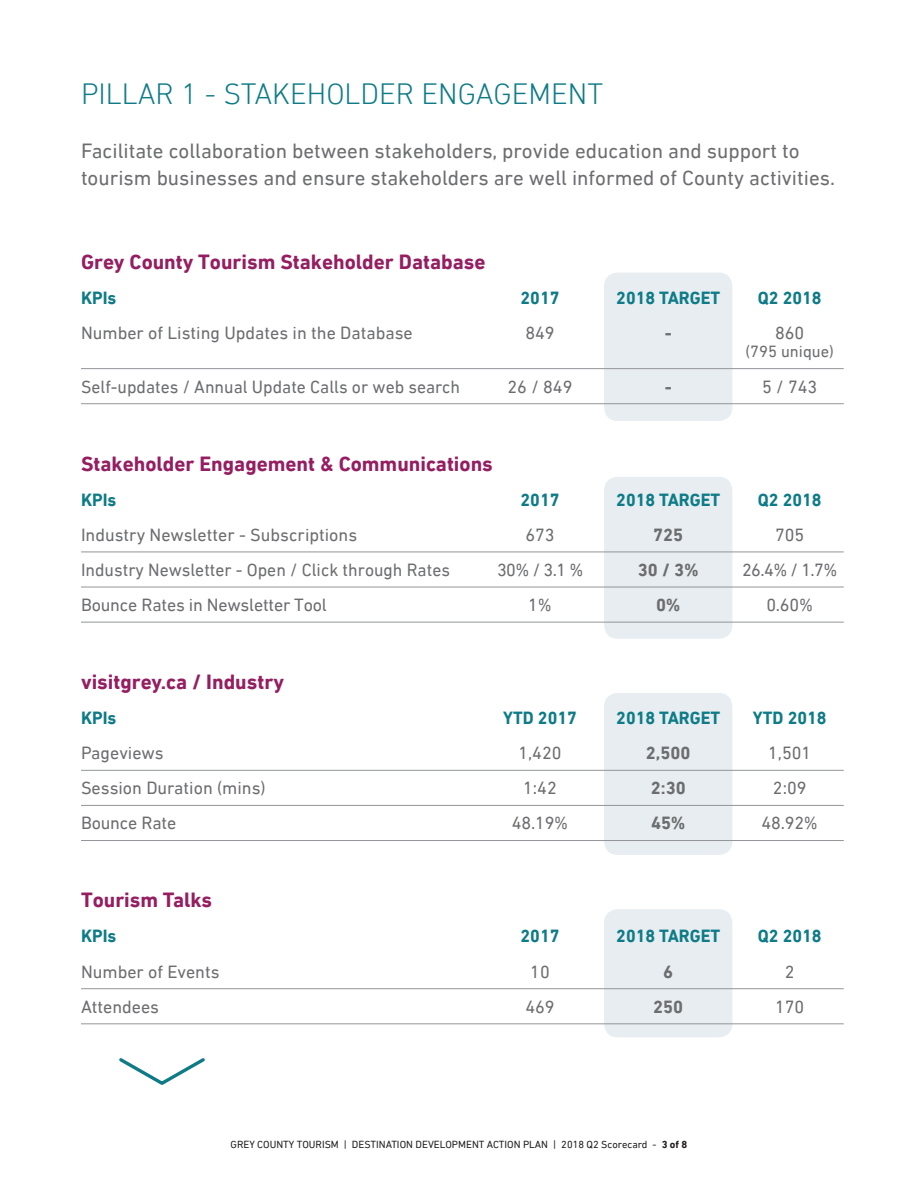
<style>
.page{position:relative;width:918px;height:1188px;background:#fff}
.page>*{position:absolute;margin:0;border:0;box-sizing:border-box;transform-origin:0 0}
.t1{font:300 30px "DIN Next LT Pro";color:#0e7b87}
.Body{font:21px/27px "DIN Next LT Pro";color:#6c6d70}
.Heading{font:700 21px "DIN Next LT Pro";color:#951e61}
.Chart_Lined{font:18px "DIN Next LT Pro";color:#6c6d70}
.Chart_Title{font:700 18px "DIN Next LT Pro";color:#0e7b87}
.Chart_Lined-2{font:700 18px "DIN Next LT Pro";color:#6c6d70}
.Chart_Lined-3{font:16.5px "DIN Next LT Pro";color:#6c6d70}
.t2{font:10.5px "DIN Next LT Pro";color:#231f20}
.s1{font-weight:700}
</style>
<div class="page">
<div style="left:604px;top:273px;width:128px;height:148px;background:#e7edf0;border-radius:14px"></div>
<div style="left:604px;top:477px;width:128px;height:162px;background:#e7edf0;border-radius:14px"></div>
<div style="left:604px;top:909px;width:128px;height:128px;background:#e7edf0;border-radius:14px"></div>
<svg style="left:119px;top:1058px;width:86px;height:27px"></svg>
<div style="left:604px;top:693px;width:128px;height:162px;background:#e7edf0;border-radius:14px"></div>
<hr style="left:81px;top:368px;width:763px;height:1px;background:#939598">
<hr style="left:81px;top:403px;width:763px;height:1px;background:#939598">
<hr style="left:81px;top:552px;width:763px;height:1px;background:#939598">
<hr style="left:81px;top:587px;width:763px;height:1px;background:#939598">
<hr style="left:81px;top:622px;width:763px;height:1px;background:#939598">
<hr style="left:81px;top:770px;width:763px;height:1px;background:#939598">
<hr style="left:81px;top:805px;width:763px;height:1px;background:#939598">
<hr style="left:81px;top:840px;width:763px;height:1px;background:#939598">
<hr style="left:81px;top:988px;width:763px;height:1px;background:#939598">
<hr style="left:81px;top:1023px;width:763px;height:1px;background:#939598">
<p class="t1" style="left:81px;top:76px;width:524px">PILLAR 1 - STAKEHOLDER ENGAGEMENT</p>
<p class="Body" style="left:81px;top:137px;width:756px">Facilitate collaboration between stakeholders, provide education and support to tourism businesses and ensure stakeholders are well informed of County activities.</p>
<p class="Heading" style="left:81px;top:250px;width:406px">Grey County Tourism Stakeholder Database</p>
<p class="Chart_Title" style="left:81px;top:288px;width:37px">KPIs</p>
<p class="Chart_Title" style="left:521px;top:288px;width:40px">2017</p>
<p class="Chart_Title" style="left:616px;top:288px;width:106px">2018 TARGET</p>
<p class="Chart_Title" style="left:758px;top:288px;width:65px">Q2 2018</p>
<p class="Chart_Lined" style="left:81px;top:323px;width:333px">Number of Listing Updates in the Database</p>
<p class="Chart_Lined" style="left:525px;top:323px;width:31px">849</p>
<p class="Chart_Lined-2" style="left:665px;top:323px;width:9px">-</p>
<p class="Chart_Lined" style="left:775px;top:323px;width:31px">860</p>
<p class="Chart_Lined-3" style="left:746px;top:342px;width:90px">(795 unique)</p>
<p class="Chart_Lined" style="left:81px;top:376px;width:381px">Self-updates / Annual Update Calls or web search</p>
<p class="Chart_Lined" style="left:508px;top:376px;width:66px">26 / 849</p>
<p class="Chart_Lined-2" style="left:665px;top:376px;width:9px">-</p>
<p class="Chart_Lined" style="left:762px;top:376px;width:57px">5 / 743</p>
<p class="Heading" style="left:81px;top:451px;width:413px">Stakeholder Engagement &amp; Communications</p>
<p class="Chart_Title" style="left:81px;top:489px;width:37px">KPIs</p>
<p class="Chart_Title" style="left:521px;top:489px;width:40px">2017</p>
<p class="Chart_Title" style="left:616px;top:489px;width:106px">2018 TARGET</p>
<p class="Chart_Title" style="left:758px;top:489px;width:65px">Q2 2018</p>
<p class="Chart_Lined" style="left:81px;top:524px;width:278px">Industry Newsletter - Subscriptions</p>
<p class="Chart_Lined" style="left:525px;top:524px;width:31px">673</p>
<p class="Chart_Lined-2" style="left:653px;top:524px;width:32px">725</p>
<p class="Chart_Lined" style="left:775px;top:524px;width:31px">705</p>
<p class="Chart_Lined" style="left:81px;top:559px;width:371px">Industry Newsletter - Open / Click through Rates</p>
<p class="Chart_Lined" style="left:497px;top:559px;width:88px">30% / 3.1 %</p>
<p class="Chart_Lined-2" style="left:638px;top:559px;width:63px">30 / 3%</p>
<p class="Chart_Lined" style="left:742px;top:559px;width:97px">26.4% / 1.7%</p>
<p class="Chart_Lined" style="left:81px;top:594px;width:247px">Bounce Rates in Newsletter Tool</p>
<p class="Chart_Lined" style="left:528px;top:594px;width:25px">1%</p>
<p class="Chart_Lined-2" style="left:656px;top:594px;width:26px">0%</p>
<p class="Chart_Lined" style="left:766px;top:594px;width:48px">0.60%</p>
<p class="Heading" style="left:81px;top:670px;width:204px">visitgrey.ca / Industry</p>
<p class="Chart_Title" style="left:81px;top:707px;width:37px">KPIs</p>
<p class="Chart_Title" style="left:503px;top:707px;width:75px">YTD 2017</p>
<p class="Chart_Title" style="left:616px;top:707px;width:106px">2018 TARGET</p>
<p class="Chart_Title" style="left:753px;top:707px;width:75px">YTD 2018</p>
<p class="Chart_Lined" style="left:81px;top:743px;width:84px">Pageviews</p>
<p class="Chart_Lined" style="left:518px;top:743px;width:45px">1,420</p>
<p class="Chart_Lined-2" style="left:646px;top:743px;width:46px">2,500</p>
<p class="Chart_Lined" style="left:768px;top:743px;width:45px">1,501</p>
<p class="Chart_Lined" style="left:81px;top:778px;width:186px">Session Duration (mins)</p>
<p class="Chart_Lined" style="left:523px;top:778px;width:35px">1:42</p>
<p class="Chart_Lined-2" style="left:651px;top:778px;width:36px">2:30</p>
<p class="Chart_Lined" style="left:773px;top:778px;width:35px">2:09</p>
<p class="Chart_Lined" style="left:81px;top:813px;width:97px">Bounce Rate</p>
<p class="Chart_Lined" style="left:512px;top:813px;width:58px">48.19%</p>
<p class="Chart_Lined-2" style="left:651px;top:813px;width:36px">45%</p>
<p class="Chart_Lined" style="left:762px;top:813px;width:58px">48.92%</p>
<p class="Heading" style="left:81px;top:888px;width:133px">Tourism Talks</p>
<p class="Chart_Title" style="left:81px;top:926px;width:37px">KPIs</p>
<p class="Chart_Title" style="left:521px;top:926px;width:40px">2017</p>
<p class="Chart_Title" style="left:616px;top:926px;width:106px">2018 TARGET</p>
<p class="Chart_Title" style="left:758px;top:926px;width:65px">Q2 2018</p>
<p class="Chart_Lined" style="left:81px;top:961px;width:140px">Number of Events</p>
<p class="Chart_Lined" style="left:530px;top:961px;width:21px">10</p>
<p class="Chart_Lined-2" style="left:663px;top:961px;width:12px">6</p>
<p class="Chart_Lined" style="left:785px;top:961px;width:11px">2</p>
<p class="Chart_Lined" style="left:81px;top:996px;width:80px">Attendees</p>
<p class="Chart_Lined" style="left:525px;top:996px;width:31px">469</p>
<p class="Chart_Lined-2" style="left:653px;top:996px;width:32px">250</p>
<p class="Chart_Lined" style="left:775px;top:996px;width:31px">170</p>
<p class="t2" style="left:231px;top:1138px;width:458px">GREY COUNTY TOURISM | DESTINATION DEVELOPMENT ACTION PLAN | 2018 Q2 Scorecard - <span class="s1">3 of 8</span></p>
</div>
